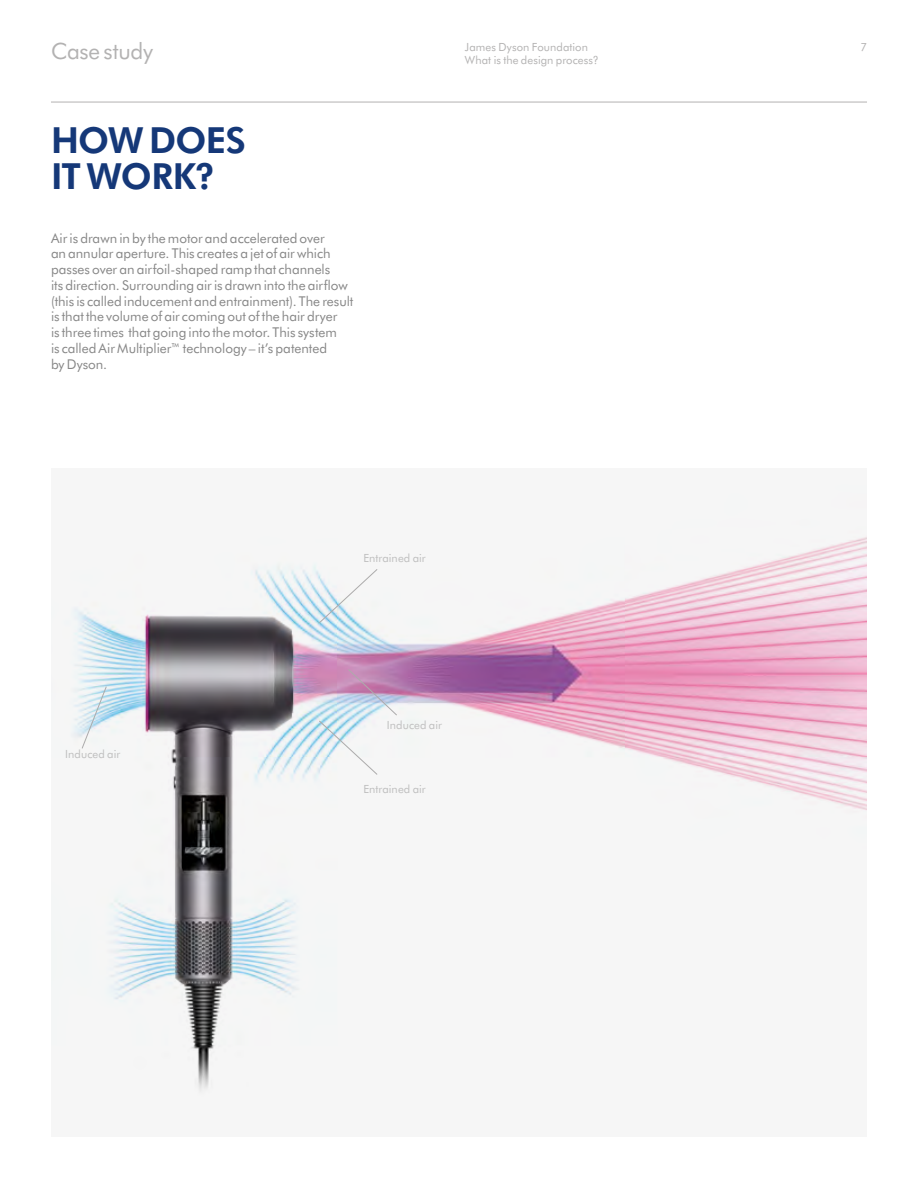
<style>
.page{position:relative;width:918px;height:1188px;background:#fff}
.page>*{position:absolute;margin:0;border:0;box-sizing:border-box;transform-origin:0 0}
.t1{font:800 36px/36px "Futura BT";letter-spacing:-.02em;color:#153878}
.t2{font:22.5px "Futura BT";letter-spacing:-.01em;color:#b3b2b2}
.t3{font:13.5px/15.8px "Futura BT";color:#878787}
.t4{font:11.25px/13.5px "Futura BT";letter-spacing:.005em;color:#b3b2b2}
.t5{font:11.25px "Futura BT";letter-spacing:.005em;color:#c6c6c6}
</style>
<div class="page">
<hr style="left:51px;top:102px;width:816px;height:1px;background:#b3b2b2">
<svg style="left:51px;top:500px;width:816px;height:595px;fill:#f6f6f6"></svg>
<h2 class="t2" style="left:51px;top:36px;width:103px">Case study</h2>
<p class="t4" style="left:465px;top:40px;width:135px">James Dyson Foundation<br>What is the design process?</p>
<h1 class="t1" style="left:51px;top:122px;width:196px">HOW DOES<br>IT WORK?</h1>
<p class="t3" style="left:51px;top:229px;width:304px">Air is drawn in by the motor and accelerated over<br>an annular aperture. This creates a jet of air which passes over an airfoil-shaped ramp that channels<br>its direction. Surrounding air is drawn into the airflow (this is called inducement and entrainment). The result is that the volume of air coming out of the hair dryer<br>is three times that going into the motor. This system<br>is called Air Multiplier™ technology – it’s patented<br>by Dyson.</p>
<p class="t5" style="left:65px;top:746px;width:57px">Induced air</p>
<p class="t5" style="left:363px;top:551px;width:64px">Entrained air</p>
<p class="t5" style="left:387px;top:717px;width:57px">Induced air</p>
<p class="t5" style="left:363px;top:782px;width:64px">Entrained air</p>
<p class="t4" style="left:860px;top:40px;width:8px">7</p>
</div>
